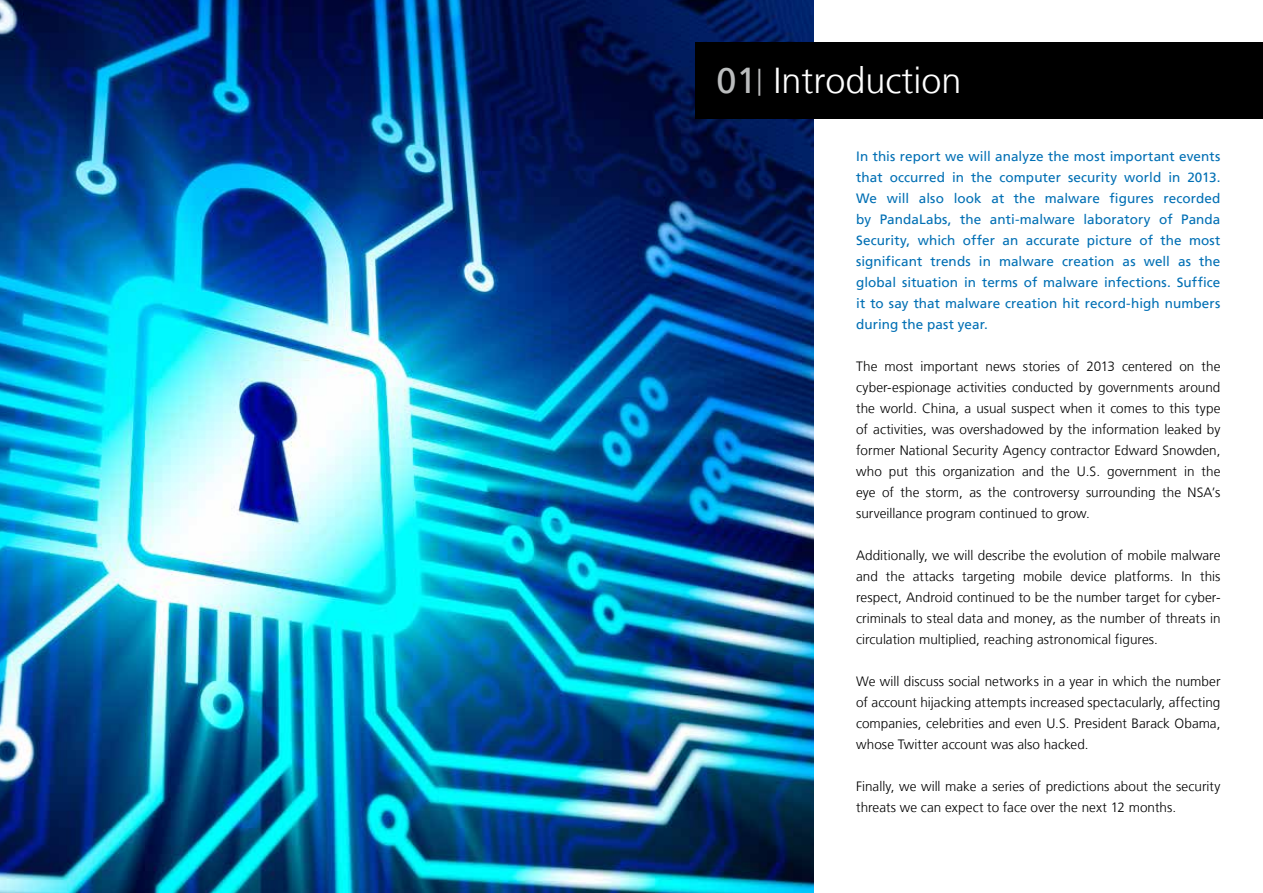
<style>
.page{position:relative;width:1263px;height:893px;background:#fff}
.page>*{position:absolute;margin:0;border:0;box-sizing:border-box;transform-origin:0 0}
.t1{font:300 36px "Frutiger LT";color:#fff}
.t2{font:300 13.5px/21px "Frutiger LT";color:#000;text-align:justify}
.t3{font:13.5px/21px "Frutiger LT";letter-spacing:.005em;color:#006fb4;text-align:justify}
.s1{font-weight:400;color:#bbbdbe}
.s2{font-size:27px;color:#bbbdbe}
</style>
<div class="page">
<img style="left:0;top:0;width:814px;height:893px">
<div style="left:695px;top:43px;width:568px;height:76px;background:#000"></div>
<h1 class="t1" style="left:716px;top:60px;width:246px"><span class="s1">01</span><span class="s2">|</span> Introduction</h1>
<p class="t3" style="left:856px;top:146px;width:366px">In this report we will analyze the most important events that occurred in the computer security world in 2013.<br>We will also look at the malware figures recorded by PandaLabs, the anti-malware laboratory of Panda Security, which offer an accurate picture of the most significant trends in malware creation as well as the global situation in terms of malware infections. Suffice it to say that malware creation hit record-high numbers during the past year.</p>
<p class="t2" style="left:856px;top:356px;width:366px">The most important news stories of 2013 centered on the cyber-espionage activities conducted by governments around the world. China, a usual suspect when it comes to this type of activities, was overshadowed by the information leaked by former National Security Agency contractor Edward Snowden, who put this organization and the U.S. government in the eye of the storm, as the controversy surrounding the NSA’s surveillance program continued to grow.</p>
<p class="t2" style="left:856px;top:545px;width:366px">Additionally, we will describe the evolution of mobile malware and the attacks targeting mobile device platforms. In this respect, Android continued to be the number target for cyber&shy;criminals to steal data and money, as the number of threats in circulation multiplied, reaching astronomical figures.</p>
<p class="t2" style="left:856px;top:671px;width:366px">We will discuss social networks in a year in which the number of account hijacking attempts increased spectacularly, affecting companies, celebrities and even U.S. President Barack Obama, whose Twitter account was also hacked.</p>
<p class="t2" style="left:856px;top:776px;width:366px">Finally, we will make a series of predictions about the security threats we can expect to face over the next 12 months.</p>
</div>
